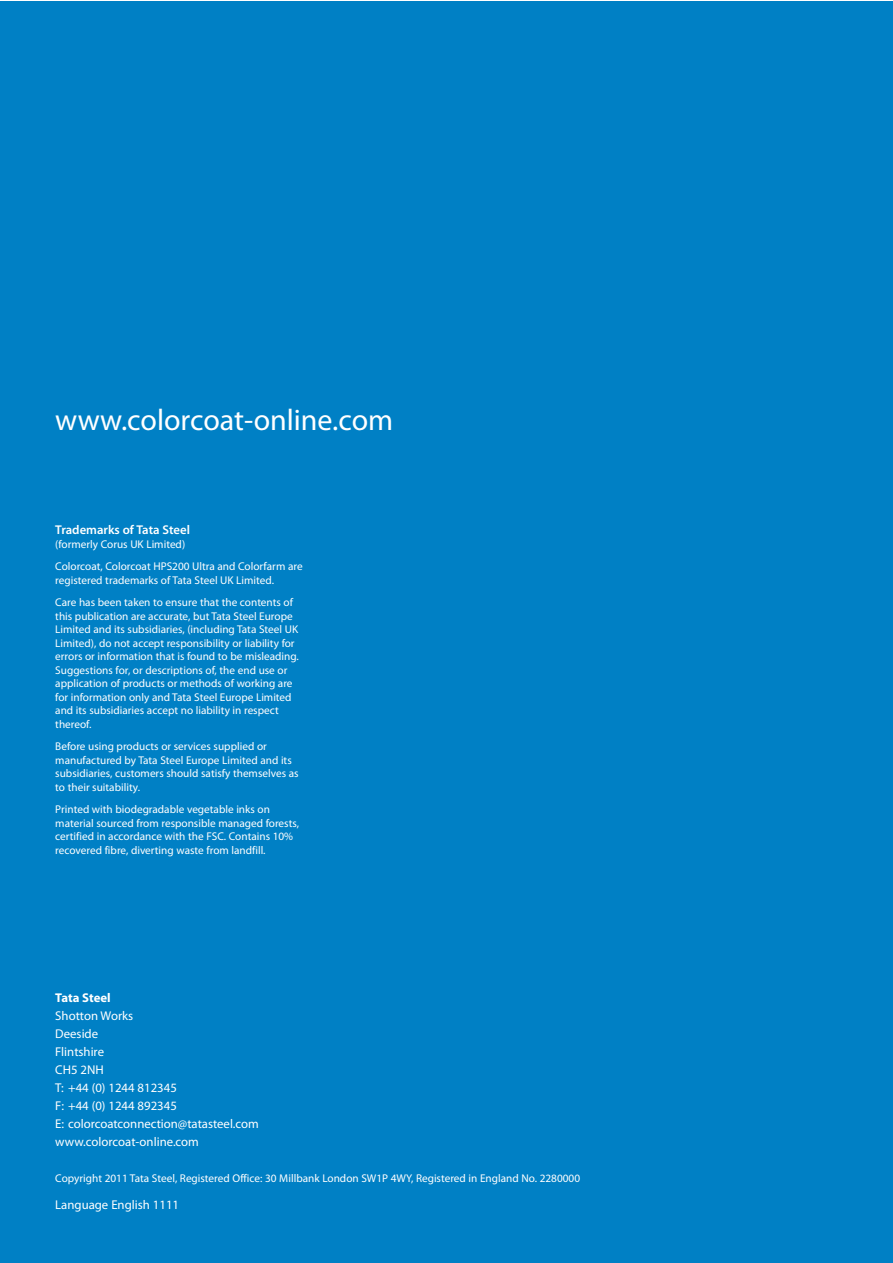
<style>
.page{position:relative;width:893px;height:1263px;background:#fff}
.page>*{position:absolute;margin:0;border:0;box-sizing:border-box;transform-origin:0 0}
.t1{font:30px "Myriad Pro";color:#fff}
.t2{font:12.75px/18px "Myriad Pro";color:#fff}
.t3{font:600 12.75px "Myriad Pro";color:#fff}
.t4{font:700 12.75px "Myriad Pro";color:#fff}
.t5{font:11.25px/13.5px "Myriad Pro";color:#fff}
</style>
<div class="page">
<div style="left:0;top:2px;width:892px;height:1261px;background:#0080c5"></div>
<h1 class="t1" style="left:55px;top:409px;width:339px">www.colorcoat-online.com</h1>
<p class="t3" style="left:55px;top:525px;width:136px">Trademarks of Tata Steel</p>
<p class="t5" style="left:55px;top:534px;width:249px;line-height:22.5px">(formerly Corus UK Limited)<br>Colorcoat, Colorcoat HPS200 Ultra and Colorfarm are</p>
<p class="t5" style="left:55px;top:570px;width:239px;line-height:22.5px">registered trademarks of Tata Steel UK Limited.<br>Care has been taken to ensure that the contents of</p>
<p class="t5" style="left:55px;top:610px;width:245px">this publication are accurate, but Tata Steel Europe Limited and its subsidiaries, (including Tata Steel UK Limited), do not accept responsibility or liability for errors or information that is found to be misleading.<br>Suggestions for, or descriptions of, the end use or application of products or methods of working are for information only and Tata Steel Europe Limited and its subsidiaries accept no liability in respect thereof.</p>
<p class="t5" style="left:55px;top:741px;width:245px">Before using products or services supplied or manufactured by Tata Steel Europe Limited and its subsidiaries, customers should satisfy themselves as to their suitability.</p>
<p class="t5" style="left:55px;top:804px;width:245px">Printed with biodegradable vegetable inks on material sourced from responsible managed forests, certified in accordance with the FSC. Contains 10% recovered fibre, diverting waste from landfill.</p>
<p class="t4" style="left:55px;top:993px;width:57px">Tata Steel</p>
<p class="t2" style="left:55px;top:1008px;width:205px">Shotton Works<br>Deeside<br>Flintshire<br>CH5 2NH<br>T: +44 (0) 1244 812345<br>F: +44 (0) 1244 892345<br>E: colorcoatconnection@tatasteel.com www.colorcoat-online.com</p>
<p class="t5" style="left:55px;top:1172px;width:526px">Copyright 2011 Tata Steel, Registered Office: 30 Millbank London SW1P 4WY, Registered in England No. 2280000</p>
<p class="t2" style="left:55px;top:1197px;width:125px">Language English 1111</p>
</div>
